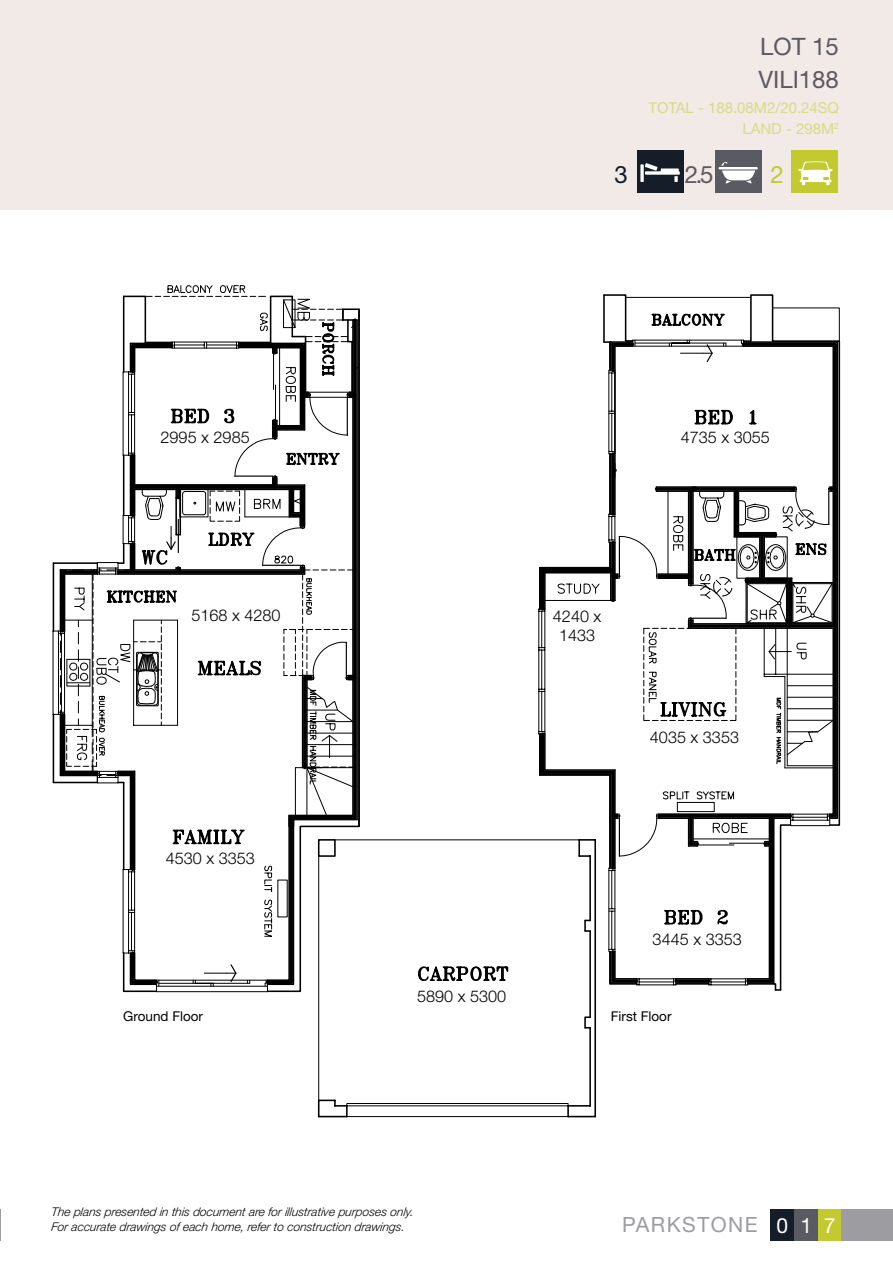
<style>
.page{position:relative;width:893px;height:1263px;background:#fff}
.page>*{position:absolute;margin:0;border:0;box-sizing:border-box;transform-origin:0 0}
.t1{font:24px/32.5px "Helvetica Neue";color:#5a5a62}
.t2{font:24px "Helvetica Neue";color:#151d28}
.t3{font:24px "Helvetica Neue";color:#c3ca2f}
.t4{font:21px "Helvetica Neue";letter-spacing:.07em;color:#9d9ca1}
.t5{font:300 16.2px/19.5px "Helvetica Neue";color:#000;text-align:center}
.t6{font:15px/20.7px "Helvetica Neue";color:#d9db85;text-align:right}
.t7{font:13.5px "Helvetica Neue";color:#000}
.t8{font:italic 300 12px/15px "Helvetica Neue";color:#000}
.s1{color:#fff}
</style>
<div class="page">
<div style="left:0;top:0;width:893px;height:209px;background:#f1eae6"></div>
<div style="left:794px;top:1209px;width:24px;height:31px;background:#5a5a62"></div>
<div style="left:770px;top:1209px;width:24px;height:31px;background:#151d28"></div>
<div style="left:818px;top:1209px;width:24px;height:31px;background:#c3ca2f"></div>
<hr style="left:0;top:1209px;width:1px;height:31px;background:#9d9ca1">
<div style="left:842px;top:1209px;width:51px;height:31px;background:#9d9ca1"></div>
<hr style="left:358px;top:309px;width:2px;height:517px;background:#000">
<svg style="left:53px;top:285px;width:306px;height:707px"></svg>
<hr style="left:540px;top:567px;width:70px;height:1px;background:#000">
<hr style="left:540px;top:774px;width:70px;height:2px;background:#000">
<hr style="left:541px;top:773px;width:70px;height:2px;background:#000">
<svg style="left:543px;top:770px;width:14px;height:4px"></svg>
<hr style="left:545px;top:769px;width:70px;height:2px;background:#000">
<hr style="left:541px;top:568px;width:70px;height:1px;background:#000">
<hr style="left:543px;top:569px;width:70px;height:3px;background:#000">
<hr style="left:545px;top:572px;width:66px;height:1px;background:#000">
<hr style="left:539px;top:734px;width:2px;height:41px;background:#000">
<hr style="left:539px;top:568px;width:2px;height:41px;background:#000">
<hr style="left:541px;top:734px;width:3px;height:38px;background:#000">
<hr style="left:541px;top:571px;width:3px;height:38px;background:#000">
<hr style="left:544px;top:734px;width:2px;height:36px;background:#000">
<hr style="left:544px;top:573px;width:2px;height:36px;background:#000">
<hr style="left:541px;top:650px;width:1px;height:39px;background:#000">
<hr style="left:544px;top:609px;width:1px;height:125px;background:#000">
<hr style="left:538px;top:609px;width:1px;height:125px;background:#000">
<svg style="left:539px;top:647px;width:6px;height:4px"></svg>
<svg style="left:539px;top:609px;width:6px;height:3px"></svg>
<hr style="left:541px;top:611px;width:1px;height:37px;background:#000">
<hr style="left:541px;top:691px;width:1px;height:40px;background:#000">
<svg style="left:539px;top:689px;width:6px;height:3px"></svg>
<svg style="left:539px;top:731px;width:6px;height:3px"></svg>
<hr style="left:545px;top:600px;width:66px;height:1px;background:#000">
<hr style="left:594px;top:840px;width:2px;height:276px;background:#000">
<svg style="left:567px;top:1105px;width:28px;height:12px"></svg>
<hr style="left:589px;top:1028px;width:2px;height:78px;background:#000">
<hr style="left:589px;top:931px;width:2px;height:86px;background:#000">
<svg style="left:318px;top:1099px;width:30px;height:18px"></svg>
<div style="left:318px;top:839px;width:18px;height:18px;border:2px solid #000"></div>
<svg style="left:557px;top:294px;width:283px;height:697px"></svg>
<svg style="left:584px;top:1016px;width:7px;height:13px"></svg>
<hr style="left:335px;top:839px;width:244px;height:1px;background:#000">
<hr style="left:318px;top:856px;width:1px;height:244px;background:#000">
<hr style="left:347px;top:1116px;width:221px;height:1px;background:#000">
<div style="left:346px;top:1103px;width:222px;height:3px;border:1px solid #000"></div>
<svg style="left:418px;top:966px;width:91px;height:15px"></svg>
<div style="left:637px;top:150px;width:46px;height:42px;background:#151d28"></div>
<svg style="left:645px;top:171px;width:35px;height:4px"></svg>
<svg style="left:640px;top:164px;width:4px;height:18px"></svg>
<svg style="left:674px;top:176px;width:4px;height:6px"></svg>
<svg style="left:645px;top:163px;width:12px;height:8px"></svg>
<div style="left:661px;top:168px;width:18px;height:5px;background:#fff"></div>
<div style="left:715px;top:150px;width:47px;height:42px;background:#5a5a62"></div>
<hr style="left:719px;top:167px;width:39px;height:2px;background:#fff">
<svg style="left:721px;top:162px;width:34px;height:22px"></svg>
<div style="left:792px;top:150px;width:46px;height:42px;background:#c3ca2f"></div>
<svg style="left:798px;top:161px;width:34px;height:24px"></svg>
<h1 class="t1" style="left:758px;top:32px;width:82px">LOT 15<br>VILI188</h1>
<p class="t6" style="left:649px;top:98px;width:192px">TOTAL - 188.08M2/20.24SQ<br>LAND - 298M<sup>2</sup></p>
<h3 class="t5" style="left:161px;top:427px;width:91px">2995 x 2985</h3>
<h3 class="t5" style="left:191px;top:605px;width:91px">5168 x 4280</h3>
<h3 class="t5" style="left:166px;top:848px;width:91px">4530 x 3353</h3>
<h1 class="t2" style="left:614px;top:157px;width:15px">3</h1>
<h1 class="t1" style="left:685px;top:160px;width:30px">2.5</h1>
<h1 class="t3" style="left:770px;top:157px;width:15px">2</h1>
<h3 class="t5" style="left:681px;top:427px;width:91px">4735 x 3055</h3>
<h3 class="t5" style="left:553px;top:605px;width:50px">4240 x<br>1433</h3>
<h3 class="t5" style="left:650px;top:726px;width:91px">4035 x 3353</h3>
<h3 class="t5" style="left:417px;top:985px;width:91px">5890 x 5300</h3>
<h3 class="t5" style="left:653px;top:929px;width:91px">3445 x 3353</h3>
<p class="t7" style="left:123px;top:1006px;width:81px">Ground Floor</p>
<p class="t7" style="left:611px;top:1006px;width:62px">First Floor</p>
<p class="t8" style="left:51px;top:1203px;width:365px">The plans presented in this document are for illustrative purposes only.<br>For accurate drawings of each home, refer to construction drawings.</p>
<h2 class="t4" style="left:622px;top:1210px;width:215px">PARKSTONE <span class="s1">0 1 7</span></h2>
</div>
